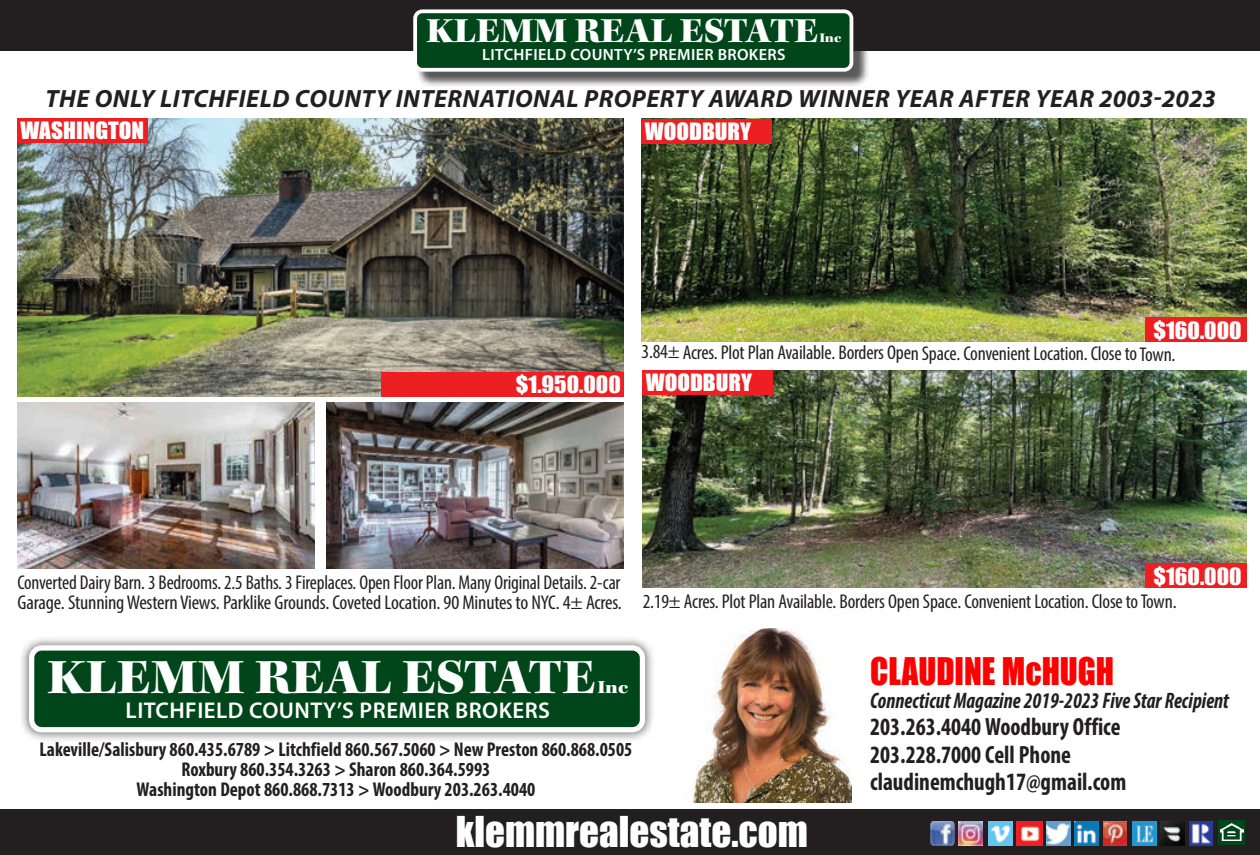
<style>
.page{position:relative;width:1260px;height:855px;background:#fff}
.page>*{position:absolute;margin:0;border:0;box-sizing:border-box;transform-origin:0 0}
.t1{font:48.75px "Kepler Std Black Ext Subh";letter-spacing:-.005em;color:#fff;scale:.95 1}
.t2{font:39px "Impact";color:#fff}
.t3{font:35px "Kepler Std Black Ext Subh";letter-spacing:-.005em;color:#fff;scale:.95 1}
.t4{font:35px "Impact";color:#f00;scale:.94 1}
.t5{font:italic 700 25px "Myriad Pro";letter-spacing:.02em;color:#231f20}
.t6{font:700 condensed 25px "Myriad Pro";color:#231f20;scale:.94 1}
.t7{font:600 22.75px "Myriad Pro";letter-spacing:.02em;color:#fff}
.t8{font:italic 700 condensed 22.5px "Myriad Pro";color:#231f20;scale:.91 1}
.t9{font:22px "Impact";color:#fff;scale:1.06 1}
.t10{font:condensed 20px "Myriad Pro";letter-spacing:-.01em;color:#231f20}
.t11{font:700 condensed 20px "Myriad Pro";color:#231f20;scale:.96 1}
.t12{font:18.25px "Kepler Std Black Ext Subh";color:#fff}
.t13{font:600 16.25px "Myriad Pro";letter-spacing:.02em;color:#fff}
.t14{font:13px "Kepler Std Black Ext Subh";color:#fff}
</style>
<div class="page">
<div style="left:0;top:0;width:1260px;height:51px;background:#231f20"></div>
<div style="left:416px;top:12px;width:453px;height:76px;background:#231f20;opacity:.75"></div>
<div style="left:415px;top:11px;width:436px;height:59px;background:#00461a;border-radius:7px"></div>
<div style="left:413px;top:9px;width:440px;height:63px;border:4px solid #fff;border-radius:7px"></div>
<div style="left:0;top:810px;width:1260px;height:45px;background:#231f20"></div>
<img style="left:930px;top:821px;width:24px;height:25px">
<img style="left:959px;top:821px;width:23px;height:24px">
<img style="left:989px;top:821px;width:23px;height:24px">
<img style="left:1133px;top:821px;width:24px;height:24px">
<img style="left:1161px;top:821px;width:24px;height:24px">
<div style="left:1218px;top:821px;width:27px;height:24px;background:#00461a"></div>
<img style="left:1220px;top:824px;width:23px;height:17px">
<img style="left:1189px;top:821px;width:23px;height:25px">
<img style="left:1046px;top:821px;width:24px;height:24px">
<img style="left:1075px;top:821px;width:24px;height:24px">
<img style="left:1103px;top:821px;width:24px;height:24px">
<img style="left:1017px;top:821px;width:25px;height:25px">
<img style="left:643px;top:371px;width:603px;height:217px">
<div style="left:643px;top:370px;width:130px;height:25px;background:#ee1f23"></div>
<img style="left:642px;top:118px;width:605px;height:224px">
<div style="left:642px;top:119px;width:130px;height:25px;background:#ee1f23"></div>
<div style="left:1145px;top:317px;width:101px;height:25px;background:#ee1f23"></div>
<div style="left:1145px;top:563px;width:101px;height:25px;background:#ee1f23"></div>
<img style="left:17px;top:119px;width:606px;height:278px">
<div style="left:18px;top:118px;width:130px;height:25px;background:#ee1f23"></div>
<img style="left:17px;top:402px;width:297px;height:166px">
<img style="left:326px;top:402px;width:297px;height:166px">
<div style="left:381px;top:372px;width:242px;height:25px;background:#ee1f23"></div>
<div style="left:19px;top:636px;width:636px;height:107px;background:#231f20;opacity:.75"></div>
<div style="left:32px;top:648px;width:610px;height:82px;background:#00461a;border-radius:10px"></div>
<div style="left:29px;top:645px;width:616px;height:87px;border:5px solid #fff;border-radius:10px"></div>
<img style="left:691px;top:628px;width:161px;height:174px">
<p class="t3" style="left:426px;top:11px;width:414px">KLEMM REAL ESTATE</p>
<p class="t14" style="left:819px;top:31px;width:24px">Inc</p>
<p class="t13" style="left:482px;top:45px;width:305px">LITCHFIELD COUNTY’S PREMIER BROKERS</p>
<p class="t5" style="left:46px;top:83px;width:1172px">THE ONLY LITCHFIELD COUNTY INTERNATIONAL PROPERTY AWARD WINNER YEAR AFTER YEAR 2003-2023</p>
<p class="t9" style="left:21px;top:113px;width:118px">WASHINGTON</p>
<p class="t9" style="left:645px;top:114px;width:102px">WOODBURY</p>
<p class="t9" style="left:516px;top:368px;width:101px">$1.950.000</p>
<p class="t9" style="left:1153px;top:313px;width:85px">$160.000</p>
<p class="t10" style="left:642px;top:341px;width:535px">3.84± Acres. Plot Plan Available. Borders Open Space. Convenient Location. Close to Town.</p>
<p class="t9" style="left:646px;top:365px;width:102px">WOODBURY</p>
<p class="t10" style="left:18px;top:571px;width:604px">Converted Dairy Barn. 3 Bedrooms. 2.5 Baths. 3 Fireplaces. Open Floor Plan. Many Original Details. 2-car</p>
<p class="t9" style="left:1153px;top:559px;width:85px">$160.000</p>
<p class="t10" style="left:18px;top:591px;width:606px">Garage. Stunning Western Views. Parklike Grounds. Coveted Location. 90 Minutes to NYC. 4± Acres.</p>
<p class="t10" style="left:643px;top:590px;width:535px">2.19± Acres. Plot Plan Available. Borders Open Space. Convenient Location. Close to Town.</p>
<p class="t1" style="left:47px;top:649px;width:579px">KLEMM REAL ESTATE</p>
<p class="t12" style="left:598px;top:676px;width:32px">Inc</p>
<p class="t7" style="left:126px;top:696px;width:426px">LITCHFIELD COUNTY’S PREMIER BROKERS</p>
<p class="t11" style="left:40px;top:737px;width:619px">Lakeville/Salisbury 860.435.6789 &gt; Litchfield 860.567.5060 &gt; New Preston 860.868.0505</p>
<p class="t11" style="left:182px;top:757px;width:323px">Roxbury 860.354.3263 &gt; Sharon 860.364.5993</p>
<p class="t11" style="left:137px;top:777px;width:417px">Washington Depot 860.868.7313 &gt; Woodbury 203.263.4040</p>
<p class="t2" style="left:456px;top:802px;width:354px">klemmrealestate.com</p>
<p class="t4" style="left:870px;top:644px;width:261px">CLAUDINE McHUGH</p>
<p class="t8" style="left:870px;top:686px;width:396px">Connecticut Magazine 2019-2023 Five Star Recipient</p>
<p class="t6" style="left:870px;top:711px;width:268px">203.263.4040 Woodbury Office</p>
<p class="t6" style="left:870px;top:739px;width:215px">203.228.7000 Cell Phone</p>
<p class="t6" style="left:870px;top:766px;width:274px">claudinemchugh17@gmail.com</p>
</div>
